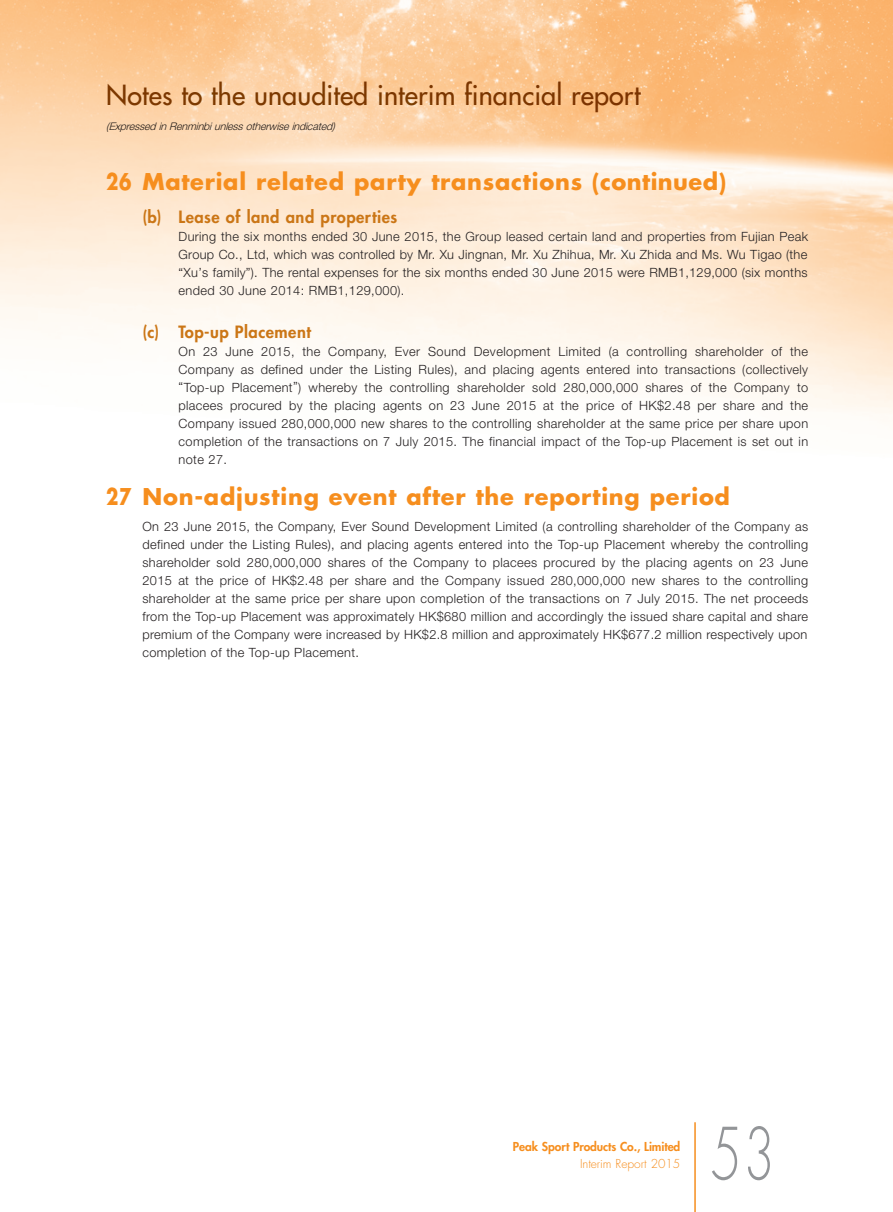
<style>
.page{position:relative;width:893px;height:1212px;background:#fff}
.page>*{position:absolute;margin:0;border:0;box-sizing:border-box;transform-origin:0 0}
.t1{font:300 70.2px "Futura Std";color:#939598;scale:.73 1}
.t2{font:500 27px "Futura Std";letter-spacing:.005em;color:#7d4500}
.Heading_1{font:700 22.5px "Futura Std";letter-spacing:.035em;color:#f68e1e;scale:.8 1}
.Heading_2{font:800 16.5px "Futura Std";letter-spacing:.03em;color:#cb7616}
.Body_Text{font:300 12.75px/18px "Helvetica Neue LT Std";letter-spacing:.03em;color:#231f20;text-align:justify}
.t3{font:800 12px "Futura Std";letter-spacing:-.005em;color:#f68e1e}
.t4{font:300 12px "Futura Std";letter-spacing:-.005em;color:#f68e1e}
.t5{font:italic 300 10.5px "Helvetica Neue LT Std";color:#231f20}
</style>
<div class="page">
<img style="left:0;top:0;width:893px;height:421px">
<hr style="left:694px;top:1122px;width:2px;height:90px;background:#f68e1e">
<h2 class="t2" style="left:106px;top:78px;width:536px">Notes to the unaudited interim financial report</h2>
<p class="t5" style="left:106px;top:120px;width:231px">(Expressed in Renminbi unless otherwise indicated)</p>
<p class="Heading_1" style="left:106px;top:167px;width:776px">26 Material related party transactions (continued)</p>
<p class="Heading_2" style="left:142px;top:207px;width:256px">(b) Lease of land and properties</p>
<p class="Body_Text" style="left:179px;top:228px;width:631px">During the six months ended 30 June 2015, the Group leased certain land and properties from Fujian Peak Group Co., Ltd, which was controlled by Mr. Xu Jingnan, Mr. Xu Zhihua, Mr. Xu Zhida and Ms. Wu Tigao (the “Xu’s family”). The rental expenses for the six months ended 30 June 2015 were RMB1,129,000 (six months ended 30 June 2014: RMB1,129,000).</p>
<p class="Heading_2" style="left:142px;top:321px;width:170px">(c) Top-up Placement</p>
<p class="Body_Text" style="left:179px;top:342px;width:631px">On 23 June 2015, the Company, Ever Sound Development Limited (a controlling shareholder of the Company as defined under the Listing Rules), and placing agents entered into transactions (collectively “Top-up Placement”) whereby the controlling shareholder sold 280,000,000 shares of the Company to placees procured by the placing agents on 23 June 2015 at the price of HK$2.48 per share and the Company issued 280,000,000 new shares to the controlling shareholder at the same price per share upon completion of the transactions on 7 July 2015. The financial impact of the Top-up Placement is set out in note 27.</p>
<p class="Heading_1" style="left:106px;top:481px;width:781px">27 Non-adjusting event after the reporting period</p>
<p class="Body_Text" style="left:142px;top:517px;width:667px">On 23 June 2015, the Company, Ever Sound Development Limited (a controlling shareholder of the Company as defined under the Listing Rules), and placing agents entered into the Top-up Placement whereby the controlling shareholder sold 280,000,000 shares of the Company to placees procured by the placing agents on 23 June 2015 at the price of HK$2.48 per share and the Company issued 280,000,000 new shares to the controlling shareholder at the same price per share upon completion of the transactions on 7 July 2015. The net proceeds from the Top-up Placement was approximately HK$680 million and accordingly the issued share capital and share premium of the Company were increased by HK$2.8 million and approximately HK$677.2 million respectively upon completion of the Top-up Placement.</p>
<p class="t3" style="left:513px;top:1139px;width:169px">Peak Sport Products Co., Limited</p>
<p class="t4" style="left:580px;top:1156px;width:102px">Interim Report 2015</p>
<h1 class="t1" style="left:710px;top:1111px;width:90px">53</h1>
</div>
